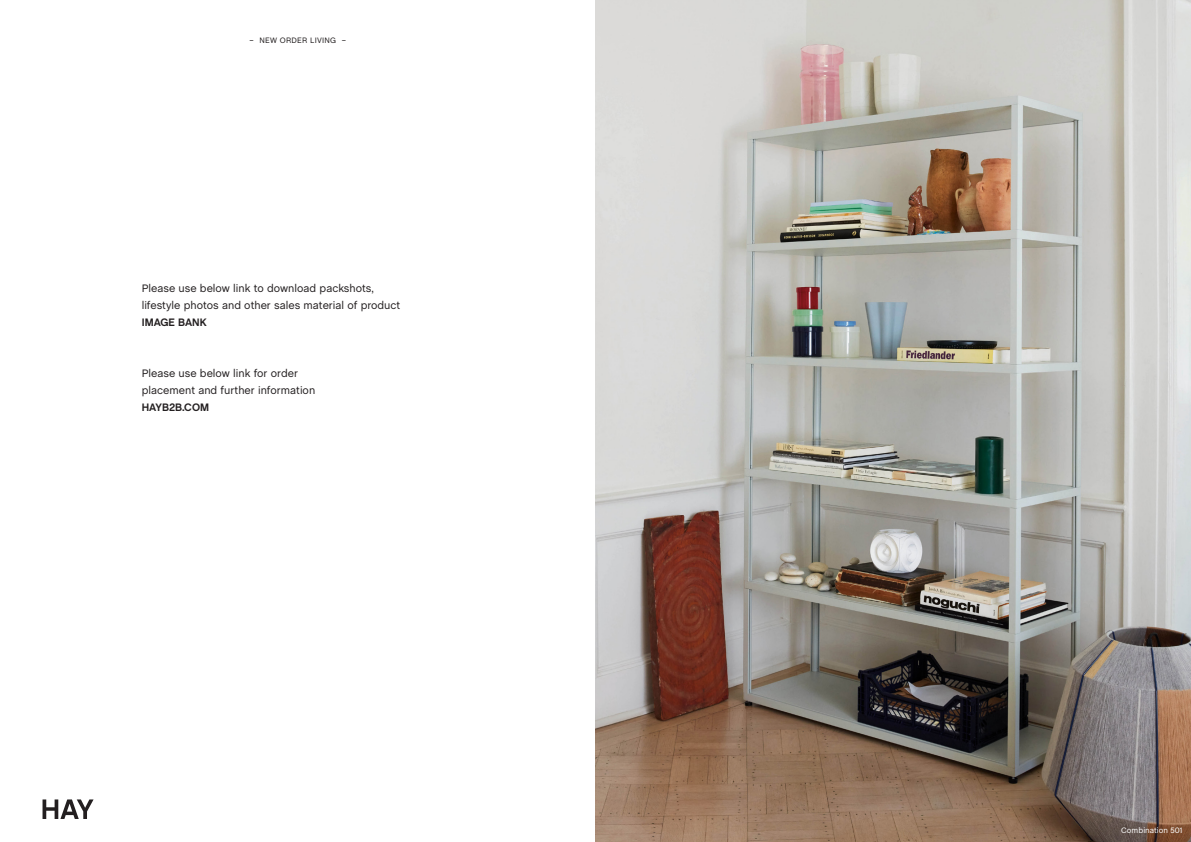
<style>
.page{position:relative;width:1191px;height:842px;background:#fff}
.page>*{position:absolute;margin:0;border:0;box-sizing:border-box;transform-origin:0 0}
._02_Bodytext{font:11px/17px "Chalet";color:#231f20}
._02_Bodytext-2{font:700 11px "Chalet";color:#231f20}
._03_Caption{font:8px "Chalet";color:#fff}
.t1{font:8px "Chalet";letter-spacing:.03em;color:#231f20}
</style>
<div class="page">
<svg style="left:43px;top:799px;width:51px;height:20px"></svg>
<img style="left:595px;top:0;width:596px;height:842px">
<p class="t1" style="left:249px;top:35px;width:98px">– NEW ORDER LIVING –</p>
<p class="_02_Bodytext" style="left:142px;top:280px;width:260px">Please use below link to download packshots, lifestyle photos and other sales material of product</p>
<p class="_02_Bodytext-2" style="left:142px;top:315px;width:66px">IMAGE BANK</p>
<p class="_02_Bodytext" style="left:142px;top:365px;width:175px">Please use below link for order placement and further information</p>
<p class="_02_Bodytext-2" style="left:142px;top:400px;width:69px">HAYB2B.COM</p>
<p class="_03_Caption" style="left:1121px;top:826px;width:63px">Combination 501</p>
<p class="_03_Caption" style="left:1132px;top:826px;width:52px">Caption text...</p>
</div>
